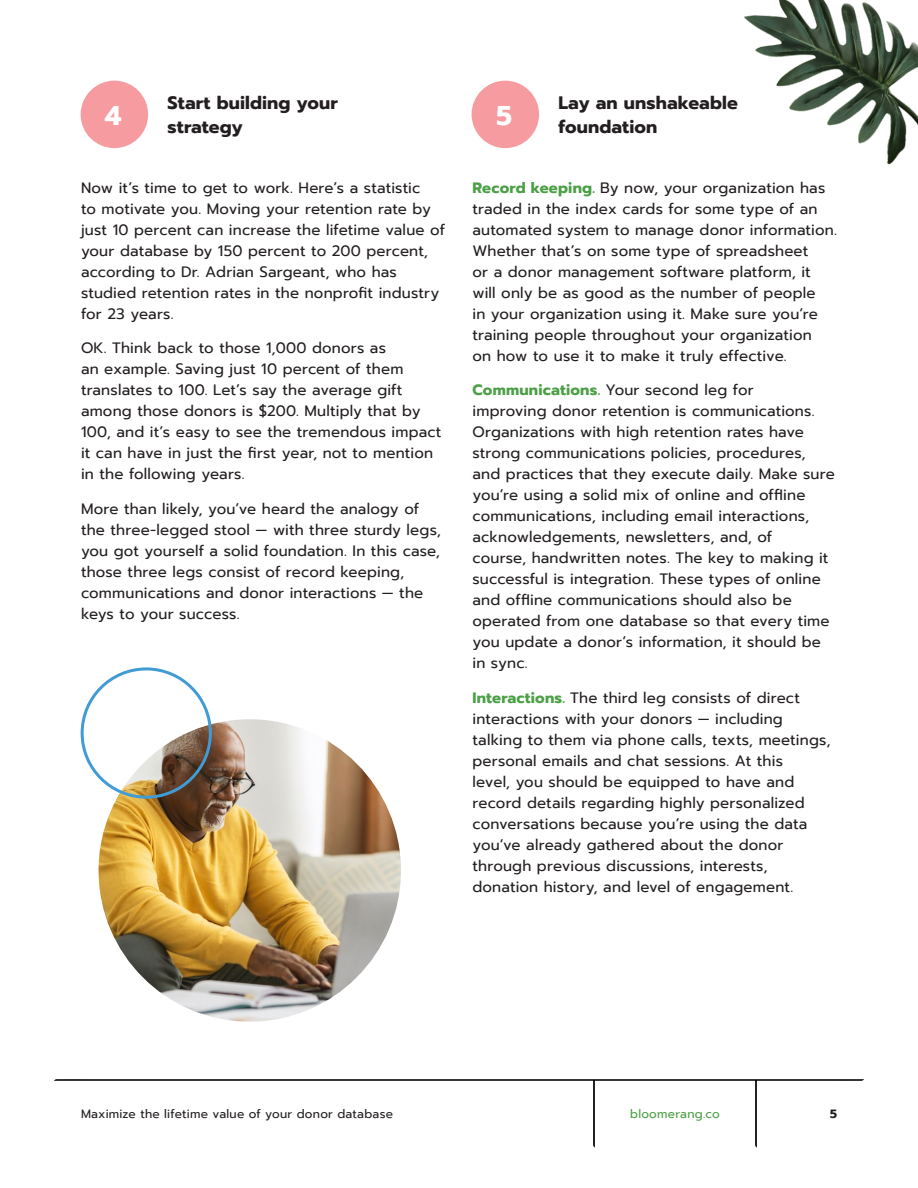
<style>
.page{position:relative;width:918px;height:1188px;background:#fff}
.page>*{position:absolute;margin:0;border:0;box-sizing:border-box;transform-origin:0 0}
.t1{font:700 27px "Prompt";color:#fff}
.t2{font:700 18px/24px "Prompt";letter-spacing:.005em;color:#231f20}
.t3{font:15px/21px "Prompt";letter-spacing:.01em;color:#231f20}
.t4{font:12px "Prompt";letter-spacing:.02em;color:#231f20}
.t5{font:12px "Prompt";letter-spacing:.02em;color:#4b9f45}
.t6{font:700 12px "Prompt";color:#231f20}
.s1{font-weight:700;color:#4b9f45}
</style>
<div class="page">
<img style="left:99px;top:719px;width:302px;height:303px;border-radius:151px">
<div style="left:81px;top:667px;width:131px;height:132px;border:3px solid #419bd5;border-radius:50%"></div>
<img style="left:744px;top:0;width:174px;height:165px">
<svg style="left:54px;top:1079px;width:810px;height:69px"></svg>
<div style="left:81px;top:81px;width:67px;height:67px;background:#f69ca0;border-radius:50%"></div>
<div style="left:472px;top:81px;width:67px;height:67px;background:#f69ca0;border-radius:50%"></div>
<h1 class="t1" style="left:105px;top:95px;width:18px">4</h1>
<p class="t2" style="left:168px;top:91px;width:172px">Start building your strategy</p>
<p class="t2" style="left:559px;top:91px;width:181px">Lay an unshakeable</p>
<h1 class="t1" style="left:496px;top:95px;width:17px">5</h1>
<p class="t2" style="left:559px;top:115px;width:100px">foundation</p>
<p class="t3" style="left:81px;top:177px;width:366px">Now it’s time to get to work. Here’s a statistic<br>to motivate you. Moving your retention rate by just 10 percent can increase the lifetime value of your database by 150 percent to 200 percent, according to Dr. Adrian Sargeant, who has studied retention rates in the nonprofit industry for 23 years.</p>
<p class="t3" style="left:81px;top:337px;width:362px">OK. Think back to those 1,000 donors as<br>an example. Saving just 10 percent of them translates to 100. Let’s say the average gift among those donors is $200. Multiply that by 100, and it’s easy to see the tremendous impact it can have in just the first year, not to mention in the following years.</p>
<p class="t3" style="left:81px;top:498px;width:361px">More than likely, you’ve heard the analogy of the three-legged stool — with three sturdy legs, you got yourself a solid foundation. In this case, those three legs consist of record keeping, communications and donor interactions — the keys to your success.</p>
<p class="t3" style="left:472px;top:177px;width:366px"><span class="s1">Record keeping.</span> By now, your organization has traded in the index cards for some type of an automated system to manage donor information.<br>Whether that’s on some type of spreadsheet<br>or a donor management software platform, it will only be as good as the number of people<br>in your organization using it. Make sure you’re training people throughout your organization<br>on how to use it to make it truly effective.</p>
<p class="t3" style="left:472px;top:379px;width:364px"><span class="s1">Communications.</span> Your second leg for<br>improving donor retention is communications.<br>Organizations with high retention rates have strong communications policies, procedures, and practices that they execute daily. Make sure you’re using a solid mix of online and offline communications, including email interactions, acknowledgements, newsletters, and, of<br>course, handwritten notes. The key to making it successful is integration. These types of online and offline communications should also be operated from one database so that every time you update a donor’s information, it should be in sync.</p>
<p class="t3" style="left:472px;top:687px;width:360px"><span class="s1">Interactions.</span> The third leg consists of direct interactions with your donors — including talking to them via phone calls, texts, meetings, personal emails and chat sessions. At this<br>level, you should be equipped to have and record details regarding highly personalized conversations because you’re using the data you’ve already gathered about the donor through previous discussions, interests, donation history, and level of engagement.</p>
<p class="t4" style="left:81px;top:1106px;width:314px">Maximize the lifetime value of your donor database</p>
<p class="t5" style="left:630px;top:1106px;width:91px">bloomerang.co</p>
<p class="t6" style="left:830px;top:1105px;width:8px">5</p>
</div>
